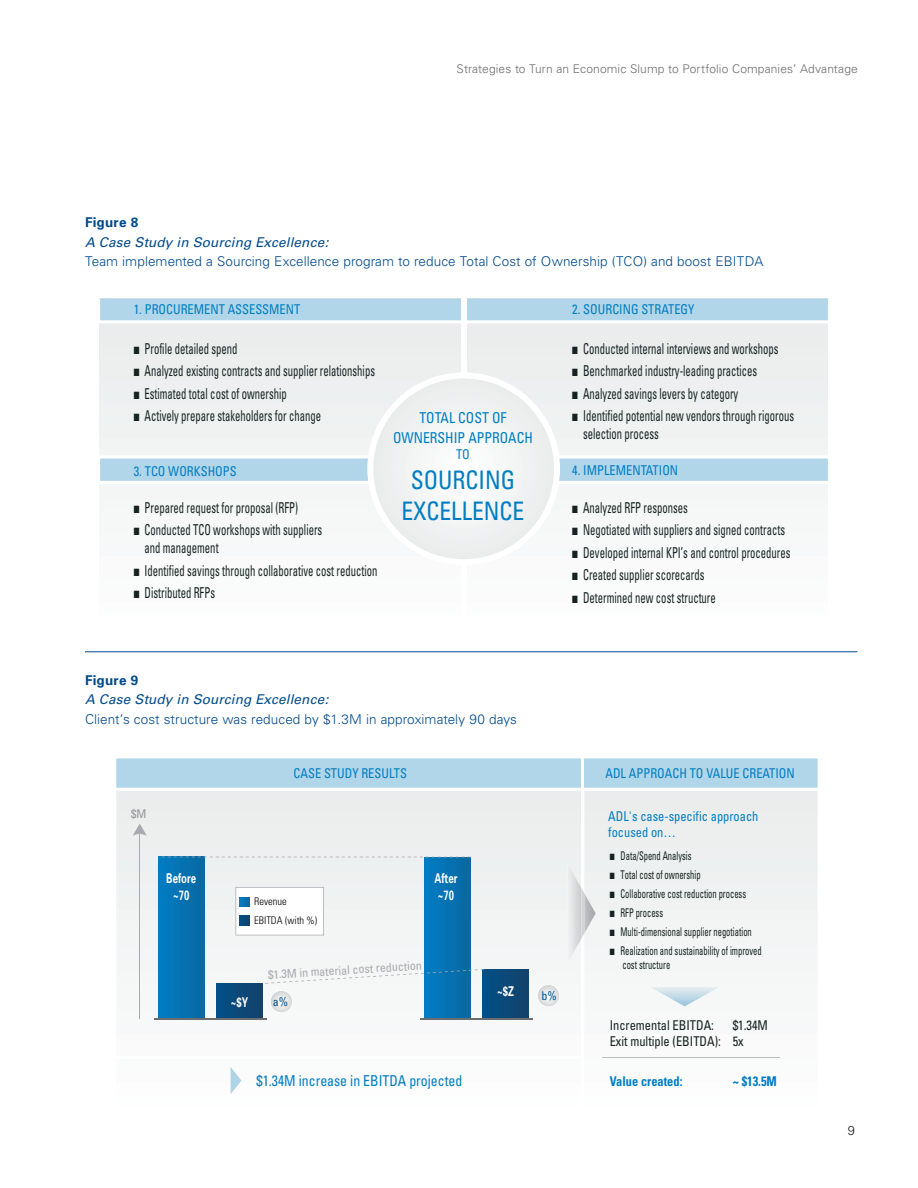
<style>
.page{position:relative;width:918px;height:1188px;background:#fff}
.page>*{position:absolute;margin:0;border:0;box-sizing:border-box;transform-origin:0 0}
.t1{font:condensed 25.5px/30.6px "Univers";color:#007dc3;text-align:center;scale:.92 1}
.t2{font:condensed 15px/22.5px "Univers";color:#15221f;scale:.71 1}
.t3{font:condensed 15px/19.8px "Univers";color:#007dc3;text-align:center;scale:.92 1}
.Body_copy{font:300 13.5px/19.5px "Univers";letter-spacing:.005em;color:#004a8d}
.t4{font:condensed 13.5px/16.2px "Univers";color:#007dc3;scale:.92 1}
.t5{font:condensed 13.5px/16.5px "Univers";color:#15221f;scale:.92 1}
.t6{font:700 13.5px/16.2px "Univers";color:#fff;text-align:center;scale:.71 1}
.t7{font:700 condensed 13.5px "Univers";color:#007dc3;scale:.92 1}
.t8{font:300 12.75px "Univers";color:#231f20}
.t9{font:condensed 12px/18.9px "Univers";color:#15221f;scale:.71 1}
.t10{font:300 12px "Univers";letter-spacing:.01em;color:#6c6d70}
.t11{font:condensed 12px "Univers";color:#a8a9ad}
.t12{font:condensed 12px "Univers";color:#034f87}
.t13{font:condensed 12px "Univers";color:#939598}
.t14{font:300 condensed 10.5px/18.3px "Univers";color:#000101}
.s1{font-weight:700}
.s2{font-weight:400;font-style:italic}
</style>
<div class="page">
<hr style="left:85px;top:651px;width:772px;height:1px;background:#004a8d">
<div style="left:100px;top:298px;width:728px;height:318px;background:#f4f5f5"></div>
<svg style="left:99px;top:298px;width:730px;height:25px;background:#bbdaeb"></svg>
<svg style="left:100px;top:456px;width:728px;height:27px;background:#bfddec"></svg>
<div style="left:461px;top:298px;width:6px;height:318px;background:#fff"></div>
<div style="left:370px;top:375px;width:187px;height:187px;background:linear-gradient(to right,#f1f3f3,#f1f3f3);border-radius:93px"></div>
<div style="left:367px;top:372px;width:193px;height:193px;border:6px solid #fff;border-radius:50%"></div>
<svg style="left:116px;top:791px;width:702px;height:303px"></svg>
<img style="left:649px;top:987px;width:71px;height:19px">
<div style="left:116px;top:758px;width:702px;height:30px;background:#b2d6e9"></div>
<hr style="left:581px;top:757px;width:3px;height:349px;background:#fff">
<hr style="left:112px;top:1056px;width:470px;height:3px;background:#fff">
<svg style="left:270px;top:990px;width:23px;height:23px"></svg>
<svg style="left:537px;top:984px;width:23px;height:23px"></svg>
<svg style="left:133px;top:824px;width:14px;height:12px"></svg>
<div style="left:158px;top:857px;width:47px;height:162px;background:linear-gradient(to right,#017dc4,#0967a0)"></div>
<div style="left:217px;top:983px;width:46px;height:36px;background:linear-gradient(to right,#034f87,#13426a)"></div>
<div style="left:425px;top:857px;width:46px;height:162px;background:linear-gradient(to right,#007dc4,#0b68a1)"></div>
<div style="left:483px;top:969px;width:46px;height:50px;background:linear-gradient(to right,#034f87,#13436a)"></div>
<hr style="left:139px;top:833px;width:1px;height:186px;background:#a8a9ad">
<svg style="left:158px;top:857px;width:313px;height:1px"></svg>
<svg style="left:262px;top:969px;width:222px;height:15px"></svg>
<svg style="left:235px;top:887px;width:89px;height:48px"></svg>
<hr style="left:602px;top:1057px;width:178px;height:1px;background:#bcbdc0">
<svg style="left:231px;top:1067px;width:10px;height:27px"></svg>
<img style="left:568px;top:863px;width:28px;height:100px">
<svg style="left:581px;top:888px;width:3px;height:51px"></svg>
<hr style="left:154px;top:1018px;width:113px;height:2px;background:#6c6d70">
<hr style="left:420px;top:1018px;width:113px;height:2px;background:#6c6d70">
<svg style="left:610px;top:854px;width:4px;height:6px"></svg>
<svg style="left:610px;top:873px;width:4px;height:6px"></svg>
<svg style="left:610px;top:892px;width:4px;height:6px"></svg>
<svg style="left:610px;top:911px;width:4px;height:6px"></svg>
<svg style="left:610px;top:930px;width:4px;height:6px"></svg>
<svg style="left:610px;top:949px;width:4px;height:6px"></svg>
<p class="t10" style="left:457px;top:61px;width:403px">Strategies to Turn an Economic Slump to Portfolio Companies’ Advantage</p>
<p class="Body_copy" style="left:85px;top:212px;width:680px"><span class="s1">Figure 8<br></span><span class="s2">A Case Study in Sourcing Excellence:<br></span>Team implemented a Sourcing Excellence program to reduce Total Cost of Ownership (TCO) and boost EBITDA</p>
<p class="t4" style="left:134px;top:301px;width:183px">1. PROCUREMENT ASSESSMENT</p>
<p class="t4" style="left:572px;top:301px;width:134px">2. SOURCING STRATEGY</p>
<p class="t2" style="left:145px;top:337px;width:326px">Profile detailed spend<br>Analyzed existing contracts and supplier relationships Estimated total cost of ownership<br>Actively prepare stakeholders for change</p>
<p class="t4" style="left:134px;top:462px;width:113px">3. TCO WORKSHOPS</p>
<p class="t2" style="left:145px;top:496px;width:252px">Prepared request for proposal (RFP)<br>Conducted TCO workshops with suppliers</p>
<p class="t2" style="left:145px;top:536px;width:330px">and management<br>Identified savings through collaborative cost reduction<br>Distributed RFPs</p>
<p class="t3" style="left:393px;top:407px;width:153px">TOTAL COST OF<br>OWNERSHIP APPROACH</p>
<p class="t4" style="left:456px;top:446px;width:17px">TO</p>
<p class="t1" style="left:402px;top:465px;width:135px">SOURCING<br>EXCELLENCE</p>
<p class="Body_copy" style="left:85px;top:670px;width:433px"><span class="s1">Figure 9<br></span><span class="s2">A Case Study in Sourcing Excellence:<br></span>Client’s cost structure was reduced by $1.3M in approximately 90 days</p>
<p class="t2" style="left:583px;top:337px;width:299px">Conducted internal interviews and workshops Benchmarked industry-leading practices Analyzed savings levers by category<br>Identified potential new vendors through rigorous</p>
<p class="t2" style="left:583px;top:422px;width:108px">selection process</p>
<p class="t4" style="left:572px;top:462px;width:117px">4. IMPLEMENTATION</p>
<p class="t2" style="left:583px;top:496px;width:294px">Analyzed RFP responses<br>Negotiated with suppliers and signed contracts Developed internal KPI’s and control procedures Created supplier scorecards<br>Determined new cost structure</p>
<p class="t13" style="left:131px;top:806px;width:17px">$M</p>
<p class="t4" style="left:294px;top:765px;width:125px">CASE STUDY RESULTS</p>
<p class="t4" style="left:605px;top:765px;width:207px">ADL APPROACH TO VALUE CREATION</p>
<p class="t6" style="left:166px;top:870px;width:44px">Before ~70</p>
<p class="t6" style="left:435px;top:870px;width:34px;text-align:left">After ~70</p>
<p class="t14" style="left:254px;top:892px;width:64px">Revenue<br>EBITDA (with %)</p>
<p class="t6" style="left:231px;top:993px;width:26px">~$Y</p>
<p class="t11" style="left:268px;top:968px;width:155px;rotate:-4deg">$1.3M in material cost reduction</p>
<p class="t12" style="left:273px;top:994px;width:17px">a%</p>
<p class="t3" style="left:257px;top:1070px;width:225px">$1.34M increase in EBITDA projected</p>
<p class="t6" style="left:497px;top:983px;width:25px">~$Z</p>
<p class="t12" style="left:541px;top:989px;width:17px">b%</p>
<p class="t4" style="left:608px;top:808px;width:165px">ADL's case-specific approach focused on…</p>
<p class="t9" style="left:621px;top:847px;width:201px">Data/Spend Analysis<br>Total cost of ownership<br>Collaborative cost reduction process<br>RFP process<br>Multi-dimensional supplier negotiation<br>Realization and sustainability of improved</p>
<p class="t9" style="left:622px;top:955px;width:69px">cost structure</p>
<p class="t5" style="left:610px;top:1017px;width:173px;text-indent:123px">$1.34M<br>Exit multiple (EBITDA): 5x</p>
<p class="t7" style="left:610px;top:1073px;width:81px">Value created:</p>
<p class="t7" style="left:733px;top:1073px;width:50px">~ $13.5M</p>
<p class="t5" style="left:610px;top:1017px;width:115px">Incremental EBITDA:</p>
<p class="t8" style="left:848px;top:1122px;width:9px">9</p>
</div>
